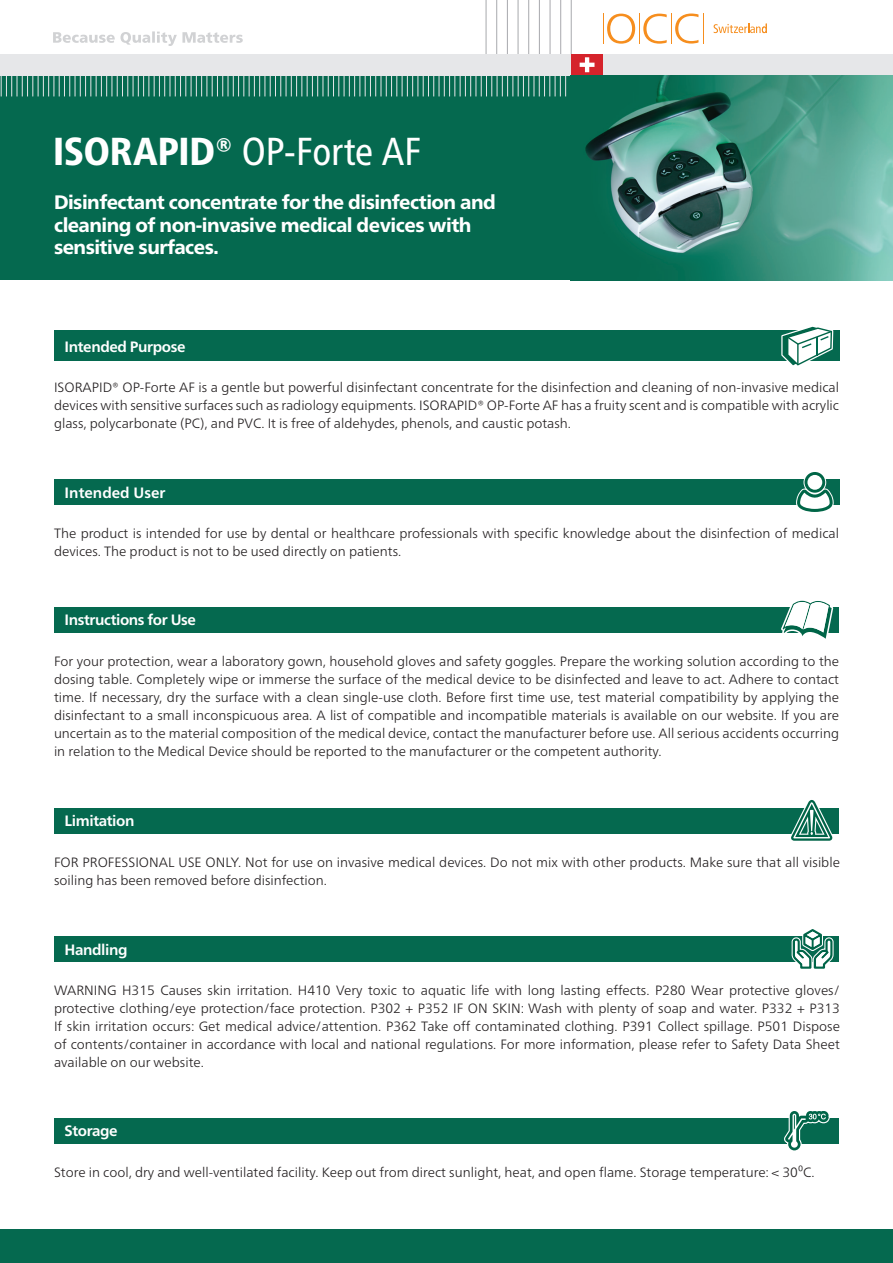
<style>
.page{position:relative;width:893px;height:1263px;background:#fff}
.page>*{position:absolute;margin:0;border:0;box-sizing:border-box;transform-origin:0 0}
.t1{font:condensed 39px "Frutiger Neue LTW1 G";letter-spacing:-.005em;color:#fff}
.short_desc{font:800 19.5px/22.5px "Frutiger Neue LTW1 G";letter-spacing:-.025em;color:#fff}
.White_text{font:700 15px "Frutiger Neue LTW1 G";letter-spacing:-.025em;color:#fff}
.White_text-2{font:700 15px "Frutiger Neue LTW1 G";color:#fff}
.Body_Copy{font:300 13.5px/18px "Frutiger Neue LTW1 G";color:#231f20;text-align:justify}
.s1{font-weight:800}
</style>
<div class="page">
<div style="left:0;top:75px;width:893px;height:205px;background:#05694f"></div>
<div style="left:0;top:1229px;width:893px;height:34px;background:#05694f"></div>
<hr style="left:571px;top:0;width:1px;height:76px;background:#a8a9ad">
<hr style="left:486px;top:0;width:1px;height:70px;background:#a8a9ad">
<hr style="left:496px;top:0;width:1px;height:70px;background:#a8a9ad">
<hr style="left:507px;top:0;width:1px;height:70px;background:#a8a9ad">
<hr style="left:518px;top:0;width:1px;height:70px;background:#a8a9ad">
<hr style="left:528px;top:0;width:1px;height:70px;background:#a8a9ad">
<hr style="left:539px;top:0;width:1px;height:70px;background:#a8a9ad">
<hr style="left:550px;top:0;width:1px;height:70px;background:#a8a9ad">
<hr style="left:560px;top:0;width:1px;height:70px;background:#a8a9ad">
<svg style="left:607px;top:14px;width:28px;height:30px"></svg>
<svg style="left:643px;top:14px;width:24px;height:30px"></svg>
<svg style="left:675px;top:14px;width:24px;height:30px"></svg>
<hr style="left:703px;top:14px;width:1px;height:30px;background:#f68e1e">
<hr style="left:671px;top:14px;width:1px;height:30px;background:#f68e1e">
<hr style="left:639px;top:14px;width:1px;height:30px;background:#f68e1e">
<hr style="left:603px;top:14px;width:1px;height:30px;background:#f68e1e">
<svg style="left:714px;top:24px;width:53px;height:9px"></svg>
<svg style="left:53px;top:31px;width:190px;height:15px"></svg>
<div style="left:0;top:54px;width:893px;height:21px;background:#e6e7e9"></div>
<div style="left:571px;top:54px;width:32px;height:21px;background:#d5232b"></div>
<svg style="left:580px;top:57px;width:14px;height:15px"></svg>
<svg style="left:1px;top:75px;width:571px;height:21px"></svg>
<img style="left:571px;top:76px;width:322px;height:204px">
<div style="left:54px;top:331px;width:785px;height:30px;background:#05694f"></div>
<svg style="left:781px;top:326px;width:52px;height:40px"></svg>
<div style="left:54px;top:479px;width:786px;height:26px;background:#05694f"></div>
<svg style="left:796px;top:472px;width:38px;height:40px"></svg>
<div style="left:54px;top:607px;width:785px;height:25px;background:#05694f"></div>
<svg style="left:781px;top:600px;width:52px;height:39px"></svg>
<div style="left:54px;top:808px;width:785px;height:25px;background:#05694f"></div>
<svg style="left:790px;top:800px;width:44px;height:41px"></svg>
<div style="left:54px;top:936px;width:785px;height:26px;background:#05694f"></div>
<svg style="left:791px;top:929px;width:43px;height:40px"></svg>
<div style="left:54px;top:1118px;width:785px;height:25px;background:#05694f"></div>
<svg style="left:784px;top:1111px;width:46px;height:40px"></svg>
<h1 class="t1" style="left:53px;top:129px;width:369px"><span class="s1">ISORAPID®</span> OP-Forte AF</h1>
<p class="short_desc" style="left:54px;top:191px;width:443px">Disinfectant concentrate for the disinfection and cleaning of non-invasive medical devices with sensitive surfaces.</p>
<p class="White_text" style="left:65px;top:337px;width:122px">Intended Purpose</p>
<p class="Body_Copy" style="left:54px;top:379px;width:787px">ISORAPID® OP-Forte AF is a gentle but powerful disinfectant concentrate for the disinfection and cleaning of non-invasive medical devices with sensitive surfaces such as radiology equipments. ISORAPID® OP-Forte AF has a fruity scent and is compatible with acrylic glass, polycarbonate (PC), and PVC. It is free of aldehydes, phenols, and caustic potash.</p>
<p class="White_text-2" style="left:65px;top:484px;width:102px">Intended User</p>
<p class="Body_Copy" style="left:54px;top:524px;width:786px">The product is intended for use by dental or healthcare professionals with specific knowledge about the disinfection of medical devices. The product is not to be used directly on patients.</p>
<p class="White_text" style="left:65px;top:611px;width:133px">Instructions for Use</p>
<p class="Body_Copy" style="left:54px;top:652px;width:787px">For your protection, wear a laboratory gown, household gloves and safety goggles. Prepare the working solution according to the dosing table. Completely wipe or immerse the surface of the medical device to be disinfected and leave to act. Adhere to contact time. If necessary, dry the surface with a clean single-use cloth. Before first time use, test material compatibility by applying the disinfectant to a small inconspicuous area. A list of compatible and incompatible materials is available on our website. If you are uncertain as to the material composition of the medical device, contact the manufacturer before use. All serious accidents occurring in relation to the Medical Device should be reported to the manufacturer or the competent authority.</p>
<p class="White_text" style="left:65px;top:812px;width:71px">Limitation</p>
<p class="Body_Copy" style="left:54px;top:853px;width:787px">FOR PROFESSIONAL USE ONLY. Not for use on invasive medical devices. Do not mix with other products. Make sure that all visible soiling has been removed before disinfection.</p>
<p class="White_text" style="left:65px;top:941px;width:64px">Handling</p>
<p class="Body_Copy" style="left:54px;top:981px;width:787px">WARNING H315 Causes skin irritation. H410 Very toxic to aquatic life with long lasting effects. P280 Wear protective gloves/ protective clothing/eye protection/face protection. P302 + P352 IF ON SKIN: Wash with plenty of soap and water. P332 + P313<br>If skin irritation occurs: Get medical advice/attention. P362 Take off contaminated clothing. P391 Collect spillage. P501 Dispose of contents/container in accordance with local and national regulations. For more information, please refer to Safety Data Sheet available on our website.</p>
<p class="White_text" style="left:65px;top:1122px;width:54px">Storage</p>
<p class="Body_Copy" style="left:54px;top:1163px;width:762px">Store in cool, dry and well-ventilated facility. Keep out from direct sunlight, heat, and open flame. Storage temperature: &lt; 30⁰C.</p>
</div>
